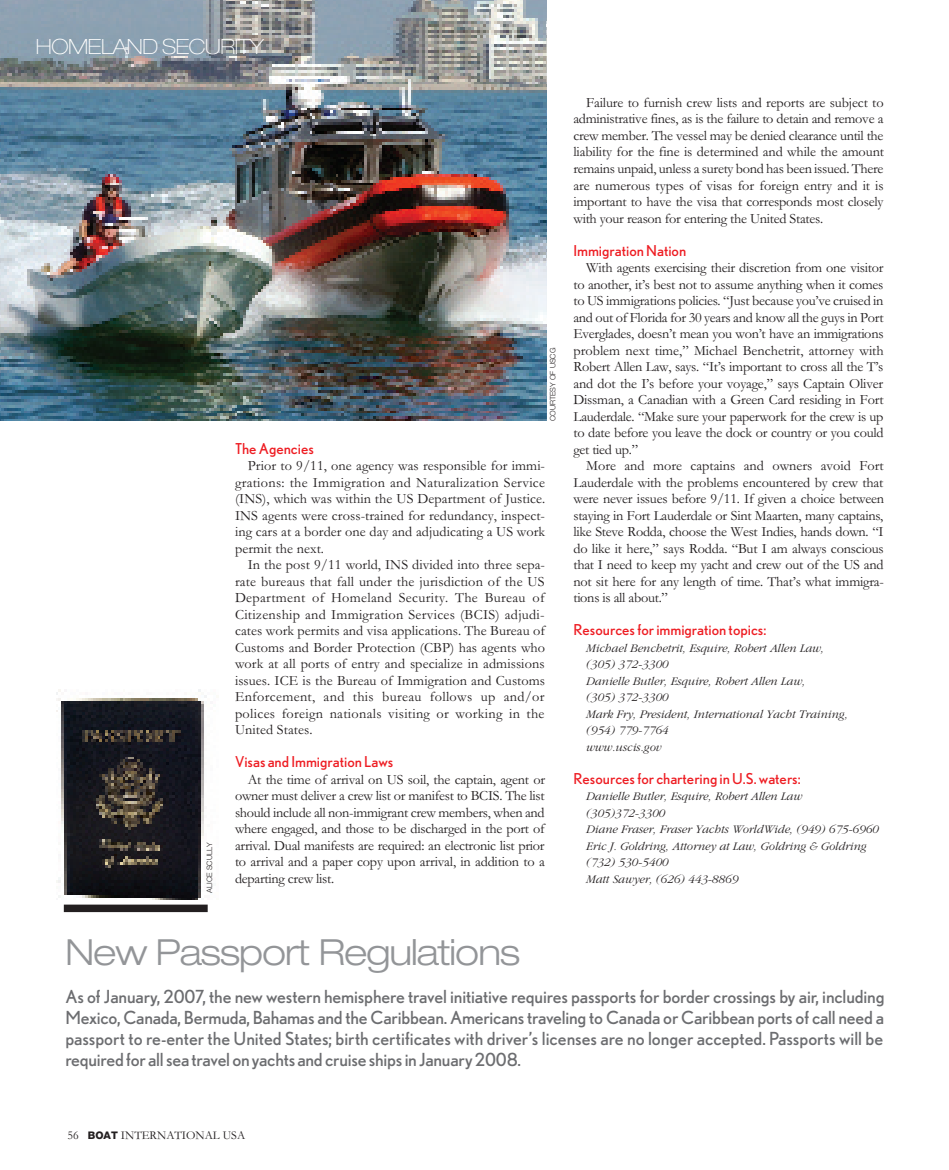
<style>
.page{position:relative;width:949px;height:1170px;background:#fff}
.page>*{position:absolute;margin:0;border:0;box-sizing:border-box;transform-origin:0 0}
.t1{font:300 expanded 36px "Helvetica Neue";letter-spacing:-.025em;color:#939598}
.t2{font:100 expanded 21px "Helvetica Neue";letter-spacing:-.02em;color:#fff}
.t3{font:18px/21px "Nobel";letter-spacing:-.01em;color:#6c6d70;text-align:justify}
.t4{font:15px "Nobel";color:#ee1d23}
.t5{font:14.25px/16.5px "Garamond";letter-spacing:-.015em;color:#231f20;text-align:justify}
.t6{font:italic 300 12px/16.5px "Garamond";color:#231f20}
.t7{font:12px "Garamond";color:#231f20}
.t8{font:300 7.5px "Helvetica Neue";color:#231f20}
.s1{font-family:"Helvetica Neue";font-weight:800;font-size:10.5px}
</style>
<div class="page">
<img style="left:56px;top:689px;width:152px;height:224px">
<img style="left:0;top:0;width:546px;height:420px">
<div style="left:64px;top:904px;width:144px;height:8px;background:#231f20"></div>
<h2 class="t2" style="left:36px;top:39px;width:229px">HOMELAND SECURITY</h2>
<p class="t8" style="left:548px;top:421px;width:75px;rotate:-90deg">COURTESY OF USCG</p>
<p class="t8" style="left:205px;top:892px;width:52px;rotate:-90deg">ALICE SCULLY</p>
<p class="t4" style="left:235px;top:439px;width:80px">The Agencies</p>
<p class="t5" style="left:235px;top:457px;width:312px;text-indent:13px">Prior to 9/11, one agency was responsible for immi&shy;grations: the Immigration and Naturalization Service (INS), which was within the US Department of Justice.<br>INS agents were cross-trained for redundancy, inspect&shy;ing cars at a border one day and adjudicating a US work permit the next.</p>
<p class="t5" style="left:235px;top:556px;width:311px;text-indent:13px">In the post 9/11 world, INS divided into three sepa&shy;rate bureaus that fall under the jurisdiction of the US Department of Homeland Security. The Bureau of Citizenship and Immigration Services (BCIS) adjudi&shy;cates work permits and visa applications. The Bureau of Customs and Border Protection (CBP) has agents who work at all ports of entry and specialize in admissions issues. ICE is the Bureau of Immigration and Customs Enforcement, and this bureau follows up and/or polices foreign nationals visiting or working in the United States.</p>
<p class="t4" style="left:235px;top:753px;width:160px">Visas and Immigration Laws</p>
<p class="t5" style="left:235px;top:770px;width:311px;text-indent:13px">At the time of arrival on US soil, the captain, agent or owner must deliver a crew list or manifest to BCIS. The list should include all non-immigrant crew members, when and where engaged, and those to be discharged in the port of arrival. Dual manifests are required: an electronic list prior to arrival and a paper copy upon arrival, in addition to a departing crew list.</p>
<p class="t5" style="left:573px;top:94px;width:312px;text-indent:13px">Failure to furnish crew lists and reports are subject to administrative fines, as is the failure to detain and remove a crew member. The vessel may be denied clearance until the liability for the fine is determined and while the amount remains unpaid, unless a surety bond has been issued. There are numerous types of visas for foreign entry and it is important to have the visa that corresponds most closely with your reason for entering the United States.</p>
<p class="t4" style="left:573px;top:241px;width:114px">Immigration Nation</p>
<p class="t5" style="left:573px;top:259px;width:312px;text-indent:13px">With agents exercising their discretion from one visitor to another, it’s best not to assume anything when it comes to US immigrations policies. “Just because you’ve cruised in and out of Florida for 30 years and know all the guys in Port Everglades, doesn’t mean you won’t have an immigrations problem next time,” Michael Benchetrit, attorney with Robert Allen Law, says. “It’s important to cross all the T’s and dot the I’s before your voyage,” says Captain Oliver Dissman, a Canadian with a Green Card residing in Fort Lauderdale. “Make sure your paperwork for the crew is up to date before you leave the dock or country or you could get tied up.”</p>
<p class="t5" style="left:573px;top:457px;width:312px;text-indent:13px">More and more captains and owners avoid Fort Lauderdale with the problems encountered by crew that were never issues before 9/11. If given a choice between staying in Fort Lauderdale or Sint Maarten, many captains, like Steve Rodda, choose the West Indies, hands down. “I do like it here,” says Rodda. “But I am always conscious that I need to keep my yacht and crew out of the US and not sit here for any length of time. That’s what immigra&shy;tions is all about.”</p>
<p class="t4" style="left:573px;top:621px;width:194px">Resources for immigration topics:</p>
<p class="t6" style="left:586px;top:639px;width:263px">Michael Benchetrit, Esquire, Robert Allen Law, (305) 372-3300<br>Danielle Butler, Esquire, Robert Allen Law,<br>(305) 372-3300<br>Mark Fry, President, International Yacht Training, (954) 779-7764<br>www.uscis.gov</p>
<p class="t4" style="left:573px;top:769px;width:229px">Resources for chartering in U.S. waters:</p>
<p class="t6" style="left:586px;top:788px;width:294px">Danielle Butler, Esquire, Robert Allen Law (305)372-3300<br>Diane Fraser, Fraser Yachts WorldWide, (949) 675-6960<br>Eric J. Goldring, Attorney at Law, Goldring &amp; Goldring (732) 530-5400<br>Matt Sawyer, (626) 443-8869</p>
<h1 class="t1" style="left:65px;top:939px;width:456px">New Passport Regulations</h1>
<p class="t3" style="left:65px;top:986px;width:820px">As of January, 2007, the new western hemisphere travel initiative requires passports for border crossings by air, including Mexico, Canada, Bermuda, Bahamas and the Caribbean. Americans traveling to Canada or Caribbean ports of call need a passport to re-enter the United States; birth certificates with driver’s licenses are no longer accepted. Passports will be required for all sea travel on yachts and cruise ships in January 2008.</p>
<p class="t7" style="left:68px;top:1127px;width:179px">56 <span class="s1">BOAT</span> INTERNATIONAL USA</p>
</div>
